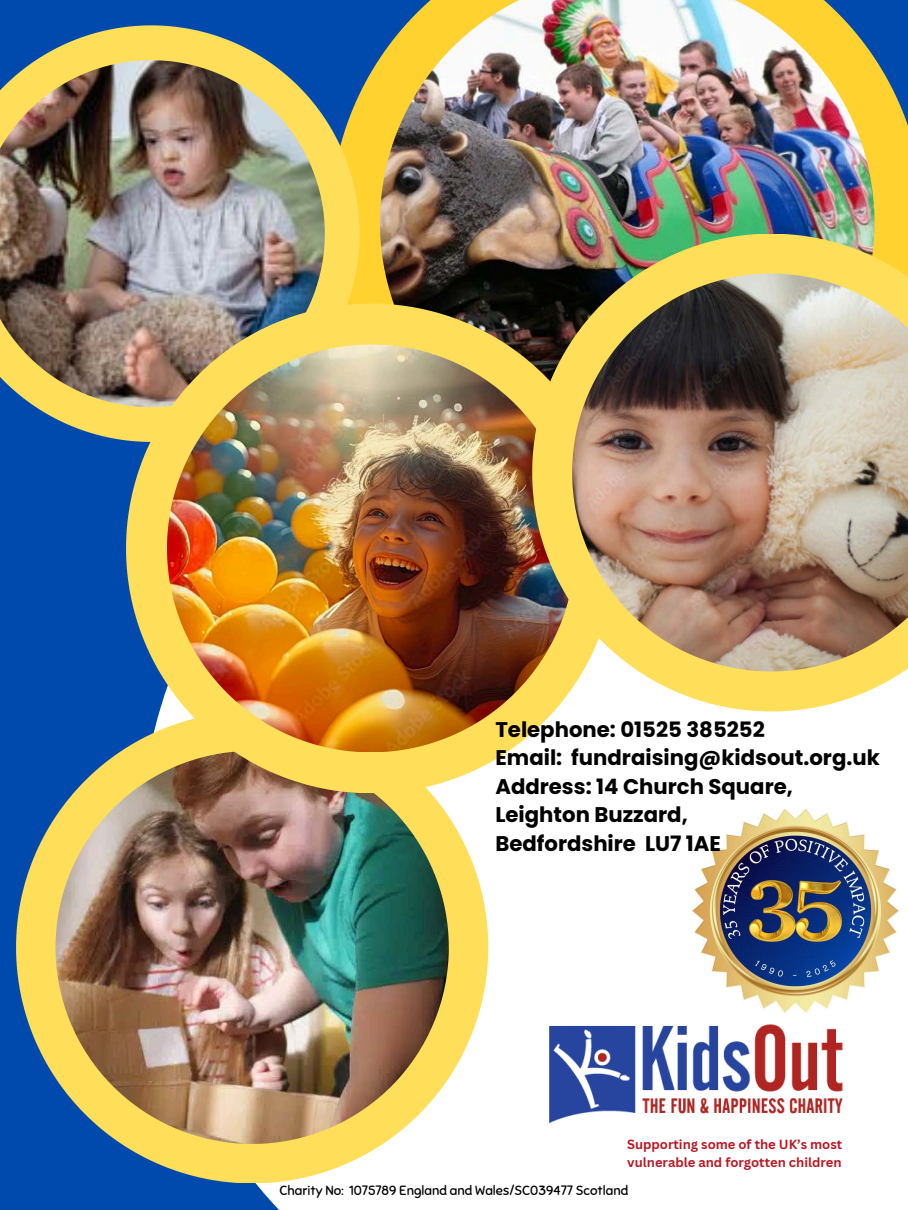
<style>
.page{position:relative;width:908px;height:1210px;background:#fff}
.page>*{position:absolute;margin:0;border:0;box-sizing:border-box;transform-origin:0 0}
.t1{font:700 21.21px/28.4px "Poppins";color:#000}
.t2{font:13.3px "Sniglet";color:#000}
.t3{font:700 12.95px/18.1px "Canva Sans";color:#bc1823}
</style>
<div class="page">
<div style="left:0;top:0;width:907px;height:1210px;background:#004aad"></div>
<div style="left:255px;top:711px;width:652px;height:499px;background:#fff"></div>
<svg style="left:359px;top:57px;width:548px;height:246px;fill:#ffd230"></svg>
<img style="left:380px;top:0;width:494px;height:303px">
<svg style="left:16px;top:748px;width:472px;height:435px"></svg>
<img style="left:55px;top:751px;width:393px;height:392px">
<svg style="left:36px;top:25px;width:323px;height:416px;fill:#ffde59"></svg>
<img style="left:0;top:60px;width:324px;height:347px">
<img style="left:126px;top:303px;width:406px;height:490px">
<img style="left:167px;top:344px;width:365px;height:408px">
<img style="left:265px;top:417px;width:377px;height:376px">
<img style="left:532px;top:234px;width:375px;height:477px">
<img style="left:572px;top:274px;width:335px;height:397px">
<img style="left:547px;top:1024px;width:296px;height:99px">
<img style="left:680px;top:793px;width:224px;height:224px">
<h1 class="t1" style="left:495px;top:715px;width:386px">Telephone: 01525 385252<br>Email: fundraising@kidsout.org.uk<br>Address: 14 Church Square,<br>Leighton Buzzard,<br>Bedfordshire LU7 1AE</h1>
<p class="t3" style="left:627px;top:1135px;width:216px">Supporting some of the UK’s most vulnerable and forgotten children</p>
<p class="t2" style="left:279px;top:1182px;width:350px">Charity No: 1075789 England and Wales/SC039477 Scotland</p>
</div>
